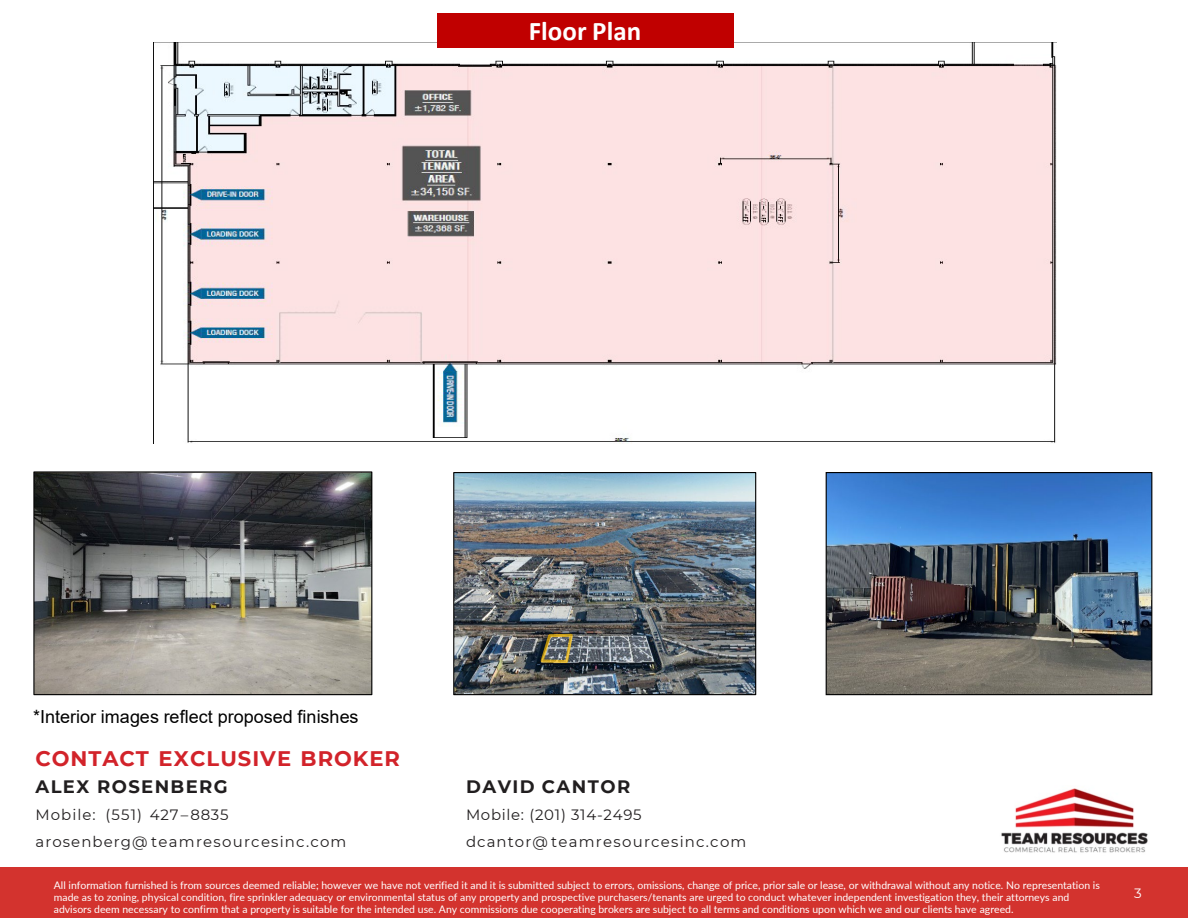
<style>
.page{position:relative;width:1188px;height:918px;background:#fff}
.page>*{position:absolute;margin:0;border:0;box-sizing:border-box;transform-origin:0 0}
.t1{font:700 27px "Calibri";color:#fff}
.t2{font:700 21px "Montserrat";letter-spacing:.045em;color:#d2232a}
.t3{font:18px "Arial";letter-spacing:.005em;color:#000}
.t4{font:700 18px "Montserrat";letter-spacing:.08em;color:#211e1f}
.t5{font:15px "Montserrat";letter-spacing:.075em;color:#211e1f}
.t6{font:15px "Montserrat";letter-spacing:.045em;color:#211e1f}
.t7{font:13.5px "Montserrat";color:#fff}
.t8{font:10.5px/12.5px "Lato";color:#fff}
</style>
<div class="page">
<div style="left:0;top:868px;width:1188px;height:50px;background:#d3332e"></div>
<img style="left:1001px;top:788px;width:147px;height:65px">
<img style="left:35px;top:473px;width:335px;height:220px">
<div style="left:33px;top:471px;width:339px;height:224px;border:1px solid #000"></div>
<img style="left:455px;top:474px;width:299px;height:219px">
<div style="left:453px;top:472px;width:303px;height:223px;border:1px solid #000"></div>
<img style="left:828px;top:474px;width:322px;height:219px">
<div style="left:826px;top:472px;width:326px;height:223px;border:1px solid #000"></div>
<img style="left:153px;top:42px;width:903px;height:401px">
<div style="left:437px;top:14px;width:296px;height:34px;background:#c00000"></div>
<svg style="left:538px;top:632px;width:37px;height:33px"></svg>
<p class="t1" style="left:529px;top:12px;width:114px">Floor Plan</p>
<p class="t3" style="left:33px;top:704px;width:327px">*Interior images reflect proposed finishes</p>
<h2 class="t2" style="left:35px;top:743px;width:366px">CONTACT EXCLUSIVE BROKER</h2>
<h3 class="t4" style="left:35px;top:773px;width:194px">ALEX ROSENBERG</h3>
<h3 class="t4" style="left:466px;top:773px;width:166px">DAVID CANTOR</h3>
<h3 class="t5" style="left:35px;top:805px;width:195px">Mobile: (551) 427–8835</h3>
<h3 class="t6" style="left:466px;top:805px;width:177px">Mobile: (201) 314-2495</h3>
<h3 class="t5" style="left:35px;top:832px;width:312px">arosenberg@ teamresourcesinc.com</h3>
<h3 class="t5" style="left:466px;top:832px;width:282px">dcantor@ teamresourcesinc.com</h3>
<p class="t8" style="left:54px;top:878px;width:1048px">All information furnished is from sources deemed reliable; however we have not verified it and it is submitted subject to errors, omissions, change of price, prior sale or lease, or withdrawal without any notice. No representation is made as to zoning, physical condition, fire sprinkler adequacy or environmental status of any property and prospective purchasers/tenants are urged to conduct whatever independent investigation they, their attorneys and advisors deem necessary to confirm that a property is suitable for the intended use. Any commissions due cooperating brokers are subject to all terms and conditions upon which we and our clients have agreed.</p>
<p class="t7" style="left:1134px;top:884px;width:9px">3</p>
</div>
